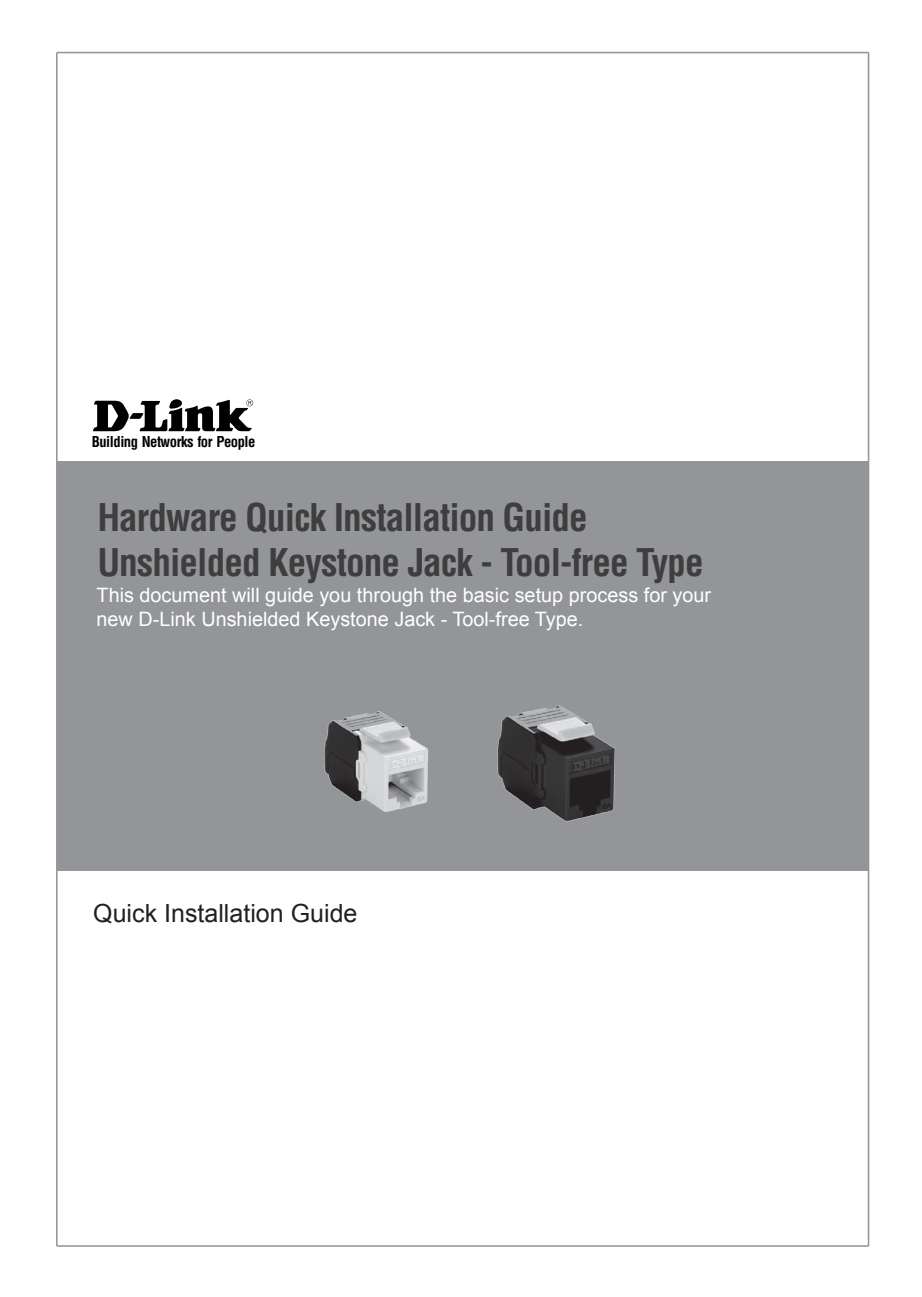
<style>
.page{position:relative;width:922px;height:1297px;background:#fff}
.page>*{position:absolute;margin:0;border:0;box-sizing:border-box;transform-origin:0 0}
.t1{font:700 condensed 37.25px/44.8px "Helvetica";letter-spacing:-.025em;color:#3e3e3f}
.t2{font:25px "Arial";color:#231f20}
.t3{font:19.75px/23.8px "Arial";color:#fff}
.t4{font:700 condensed 14.75px "Helvetica";letter-spacing:-.035em;color:#000}
</style>
<div class="page">
<div style="left:57px;top:461px;width:811px;height:409px;background:#939598"></div>
<svg style="left:93px;top:399px;width:160px;height:32px"></svg>
<hr style="left:56px;top:53px;width:2px;height:1193px;background:#939598">
<hr style="left:57px;top:52px;width:811px;height:1px;background:#939598">
<hr style="left:867px;top:53px;width:2px;height:1193px;background:#939598">
<hr style="left:57px;top:1245px;width:811px;height:2px;background:#939598">
<img style="left:324px;top:711px;width:105px;height:101px">
<img style="left:497px;top:705px;width:118px;height:117px">
<p class="t4" style="left:92px;top:432px;width:165px">Building Networks for People</p>
<h1 class="t1" style="left:97px;top:495px;width:607px">Hardware Quick Installation Guide<br>Unshielded Keystone Jack - Tool-free Type</h1>
<p class="t3" style="left:96px;top:584px;width:616px">This document will guide you through the basic setup process for your new D-Link Unshielded Keystone Jack - Tool-free Type.</p>
<p class="t2" style="left:93px;top:897px;width:265px">Quick Installation Guide</p>
</div>
